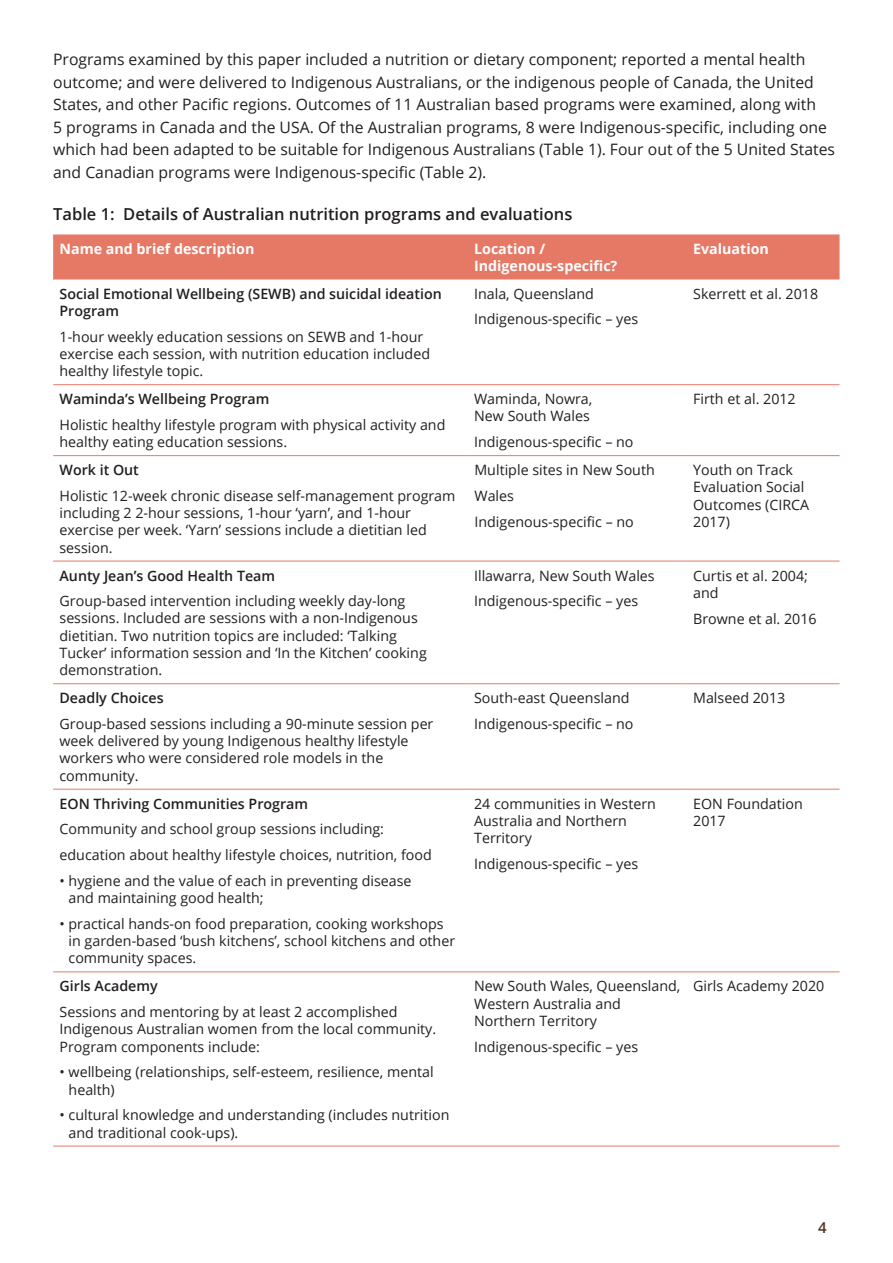
<style>
.page{position:relative;width:893px;height:1263px;background:#fff}
.page>*{position:absolute;margin:0;border:0;box-sizing:border-box;transform-origin:0 0}
.Table_Heading{font:600 16.5px "Open Sans";color:#231f20}
.Table_Heading-2{font:15.75px/22.5px "Open Sans";color:#231f20}
.t1{font:600 15px "Open Sans";color:#513120}
.Table_text_left{font:14.25px/17.2px "Open Sans";color:#231f20}
.Table_header{font:700 14.25px/17.1px "Open Sans";color:#fff}
.Table_text_left-2{font:600 14.25px/17.2px "Open Sans";color:#231f20}
.Table_text_left-3{font:600 14.25px "Open Sans";color:#231f20}
.s1{font-weight:600}
</style>
<div class="page">
<div style="left:53px;top:234px;width:787px;height:45px;background:#e67966"></div>
<hr style="left:53px;top:384px;width:415px;height:1px;background:#e67966">
<hr style="left:468px;top:384px;width:219px;height:1px;background:#e67966">
<hr style="left:687px;top:384px;width:153px;height:1px;background:#e67966">
<hr style="left:53px;top:455px;width:415px;height:1px;background:#e67966">
<hr style="left:468px;top:455px;width:219px;height:1px;background:#e67966">
<hr style="left:687px;top:455px;width:153px;height:1px;background:#e67966">
<hr style="left:53px;top:561px;width:415px;height:1px;background:#e67966">
<hr style="left:468px;top:561px;width:219px;height:1px;background:#e67966">
<hr style="left:687px;top:561px;width:153px;height:1px;background:#e67966">
<hr style="left:53px;top:683px;width:415px;height:1px;background:#e67966">
<hr style="left:468px;top:683px;width:219px;height:1px;background:#e67966">
<hr style="left:687px;top:683px;width:153px;height:1px;background:#e67966">
<hr style="left:53px;top:789px;width:415px;height:1px;background:#e67966">
<hr style="left:468px;top:789px;width:219px;height:1px;background:#e67966">
<hr style="left:687px;top:789px;width:153px;height:1px;background:#e67966">
<hr style="left:53px;top:971px;width:415px;height:1px;background:#e67966">
<hr style="left:468px;top:971px;width:219px;height:1px;background:#e67966">
<hr style="left:687px;top:971px;width:153px;height:1px;background:#e67966">
<hr style="left:53px;top:1146px;width:415px;height:1px;background:#e67966">
<hr style="left:468px;top:1146px;width:219px;height:1px;background:#e67966">
<hr style="left:687px;top:1146px;width:153px;height:1px;background:#e67966">
<p class="Table_Heading-2" style="left:53px;top:48px;width:783px">Programs examined by this paper included a nutrition or dietary component; reported a mental health outcome; and were delivered to Indigenous Australians, or the indigenous people of Canada, the United States, and other Pacific regions. Outcomes of 11 Australian based programs were examined, along with<br>5 programs in Canada and the USA. Of the Australian programs, 8 were Indigenous-specific, including one which had been adapted to be suitable for Indigenous Australians (Table 1). Four out of the 5 United States and Canadian programs were Indigenous-specific (Table 2).</p>
<p class="Table_Heading" style="left:53px;top:203px;width:521px">Table 1: Details of Australian nutrition programs and evaluations</p>
<p class="Table_header" style="left:60px;top:240px;width:196px">Name and brief description</p>
<p class="Table_header" style="left:474px;top:240px;width:145px">Location /<br>Indigenous-specific?</p>
<p class="Table_header" style="left:693px;top:240px;width:77px">Evaluation</p>
<p class="Table_text_left-2" style="left:60px;top:284px;width:384px">Social Emotional Wellbeing (SEWB) and suicidal ideation<br>Program</p>
<p class="Table_text_left" style="left:60px;top:327px;width:372px">1-hour weekly education sessions on SEWB and 1-hour exercise each session, with nutrition education included healthy lifestyle topic.</p>
<p class="Table_text_left" style="left:474px;top:285px;width:121px">Inala, Queensland</p>
<p class="Table_text_left" style="left:474px;top:310px;width:166px">Indigenous-specific – yes</p>
<p class="Table_text_left" style="left:693px;top:285px;width:127px">Skerrett et al. 2018</p>
<p class="Table_text_left-3" style="left:60px;top:389px;width:211px">Waminda’s Wellbeing Program</p>
<p class="Table_text_left" style="left:60px;top:416px;width:387px">Holistic healthy lifestyle program with physical activity and healthy eating education sessions.</p>
<p class="Table_text_left-3" style="left:60px;top:460px;width:81px">Work it Out</p>
<p class="Table_text_left" style="left:60px;top:487px;width:397px">Holistic 12-week chronic disease self-management program including 2 2-hour sessions, 1-hour ‘yarn’, and 1-hour exercise per week. ‘Yarn’ sessions include a dietitian led session.</p>
<p class="Table_text_left" style="left:60px;top:562px;width:347px;line-height:25.7px"><span class="s1">Aunty Jean’s Good Health Team<br></span>Group-based intervention including weekly day-long</p>
<p class="Table_text_left" style="left:60px;top:609px;width:369px">sessions. Included are sessions with a non-Indigenous dietitian. Two nutrition topics are included: ‘Talking Tucker’ information session and ‘In the Kitchen’ cooking demonstration.</p>
<p class="Table_text_left" style="left:60px;top:685px;width:375px;line-height:25.7px"><span class="s1">Deadly Choices<br></span>Group-based sessions including a 90-minute session per</p>
<p class="Table_text_left" style="left:60px;top:732px;width:351px">week delivered by young Indigenous healthy lifestyle workers who were considered role models in the community.</p>
<p class="Table_text_left" style="left:60px;top:790px;width:374px;line-height:25.8px"><span class="s1">EON Thriving Communities Program<br></span>Community and school group sessions including: education about healthy lifestyle choices, nutrition, food</p>
<p class="Table_text_left" style="left:69px;top:872px;width:345px;text-indent:-9px">• hygiene and the value of each in preventing disease and maintaining good health;</p>
<p class="Table_text_left" style="left:69px;top:915px;width:388px;text-indent:-9px">• practical hands-on food preparation, cooking workshops in garden-based ‘bush kitchens’, school kitchens and other community spaces.</p>
<p class="Table_text_left" style="left:60px;top:973px;width:340px;line-height:25.7px"><span class="s1">Girls Academy<br></span>Sessions and mentoring by at least 2 accomplished</p>
<p class="Table_text_left" style="left:60px;top:1020px;width:378px">Indigenous Australian women from the local community.<br>Program components include:</p>
<p class="Table_text_left" style="left:69px;top:1063px;width:367px;text-indent:-9px">• wellbeing (relationships, self-esteem, resilience, mental health)</p>
<p class="Table_text_left" style="left:69px;top:1106px;width:382px;text-indent:-9px">• cultural knowledge and understanding (includes nutrition and traditional cook-ups).</p>
<p class="Table_text_left" style="left:474px;top:390px;width:120px">Waminda, Nowra,<br>New South Wales</p>
<p class="Table_text_left" style="left:474px;top:433px;width:161px">Indigenous-specific – no</p>
<p class="Table_text_left" style="left:693px;top:390px;width:104px">Firth et al. 2012</p>
<p class="Table_text_left" style="left:474px;top:457px;width:182px;line-height:25.7px">Multiple sites in New South<br>Wales<br>Indigenous-specific – no</p>
<p class="Table_text_left" style="left:693px;top:461px;width:118px">Youth on Track<br>Evaluation Social<br>Outcomes (CIRCA<br>2017)</p>
<p class="Table_text_left" style="left:474px;top:566px;width:182px">Illawarra, New South Wales</p>
<p class="Table_text_left" style="left:474px;top:592px;width:166px">Indigenous-specific – yes</p>
<p class="Table_text_left" style="left:693px;top:566px;width:116px">Curtis et al. 2004; and</p>
<p class="Table_text_left" style="left:693px;top:609px;width:125px">Browne et al. 2016</p>
<p class="Table_text_left" style="left:474px;top:689px;width:157px">South-east Queensland</p>
<p class="Table_text_left" style="left:474px;top:715px;width:161px">Indigenous-specific – no</p>
<p class="Table_text_left" style="left:693px;top:689px;width:94px">Malseed 2013</p>
<p class="Table_text_left" style="left:474px;top:794px;width:183px">24 communities in Western<br>Australia and Northern<br>Territory</p>
<p class="Table_text_left" style="left:474px;top:855px;width:166px">Indigenous-specific – yes</p>
<p class="Table_text_left" style="left:693px;top:794px;width:111px">EON Foundation<br>2017</p>
<p class="Table_text_left" style="left:474px;top:977px;width:208px">New South Wales, Queensland,<br>Western Australia and<br>Northern Territory</p>
<p class="Table_text_left" style="left:474px;top:1037px;width:166px">Indigenous-specific – yes</p>
<p class="Table_text_left" style="left:693px;top:977px;width:133px">Girls Academy 2020</p>
<p class="t1" style="left:818px;top:1217px;width:10px">4</p>
</div>
